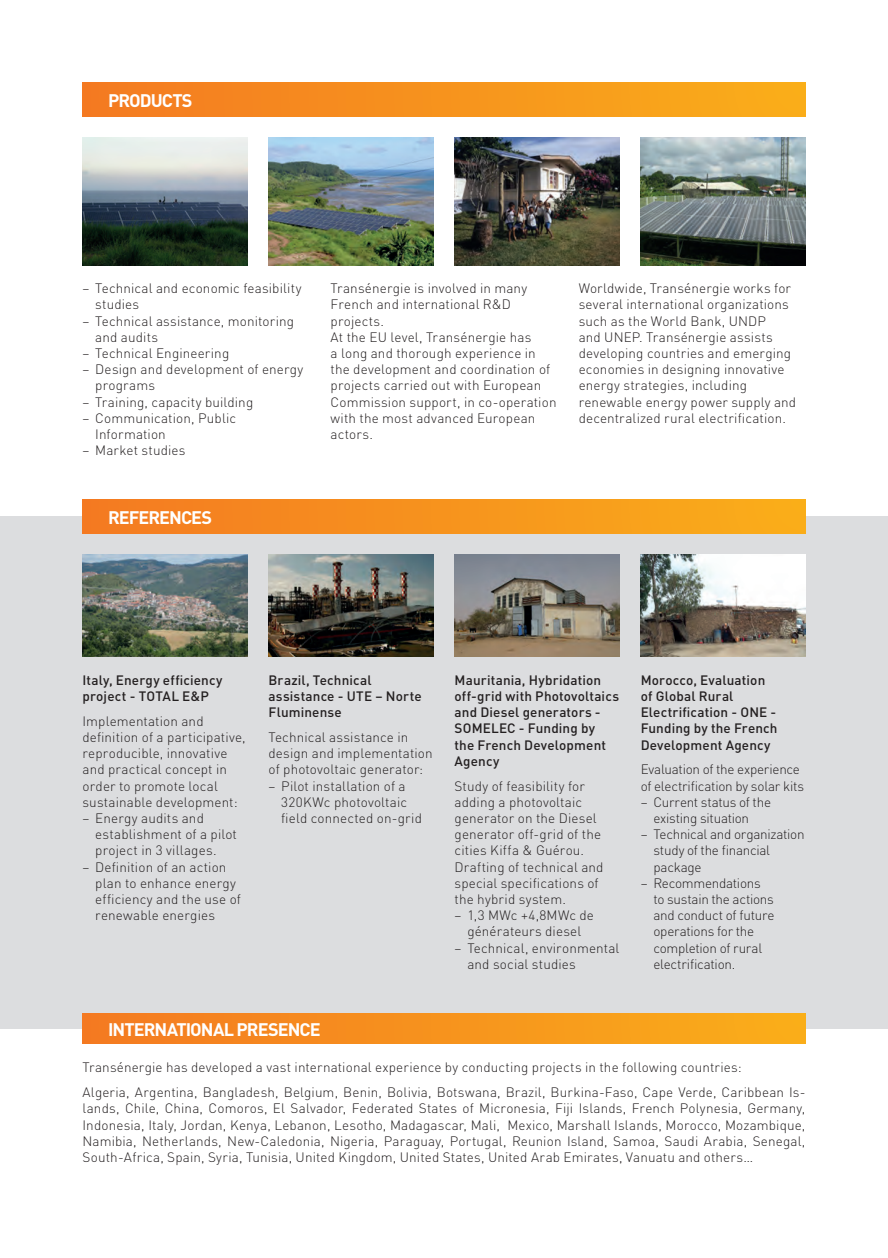
<style>
.page{position:relative;width:888px;height:1258px;background:#fff}
.page>*{position:absolute;margin:0;border:0;box-sizing:border-box;transform-origin:0 0}
.t1{font:700 18px "DIN";letter-spacing:-.05em;color:#fff}
.t2{font:300 13.5px/16.2px "DIN";letter-spacing:.01em;color:#231f20}
.t3{font:500 13.5px/16.2px "DIN";letter-spacing:.01em;color:#231f20}
.t4{font:300 13.5px "DIN";letter-spacing:-.02em;color:#231f20}
.t5{font:300 13.5px "DIN";letter-spacing:-.015em;color:#231f20}
</style>
<div class="page">
<div style="left:0;top:516px;width:888px;height:512px;background:#dcdddf"></div>
<div style="left:83px;top:83px;width:722px;height:34px;background:linear-gradient(to right,#f47921,#faae19)"></div>
<div style="left:83px;top:499px;width:722px;height:34px;background:linear-gradient(to right,#f47921,#faae19)"></div>
<div style="left:83px;top:1014px;width:722px;height:29px;background:linear-gradient(to right,#f47921,#faae19)"></div>
<img style="left:83px;top:554px;width:164px;height:103px">
<img style="left:269px;top:554px;width:164px;height:103px">
<img style="left:455px;top:554px;width:164px;height:103px">
<img style="left:641px;top:554px;width:164px;height:103px">
<img style="left:455px;top:138px;width:164px;height:127px">
<img style="left:641px;top:138px;width:164px;height:127px">
<img style="left:83px;top:138px;width:164px;height:127px">
<img style="left:269px;top:138px;width:164px;height:127px">
<h1 class="t1" style="left:108px;top:89px;width:86px">PRODUCTS</h1>
<p class="t2" style="left:83px;top:280px;width:220px">−− Technical and economic feasibility</p>
<p class="t2" style="left:95px;top:296px;width:46px">studies</p>
<p class="t2" style="left:83px;top:313px;width:213px">−− Technical assistance, monitoring</p>
<p class="t2" style="left:95px;top:329px;width:64px">and audits</p>
<p class="t2" style="left:83px;top:345px;width:148px">−− Technical Engineering</p>
<p class="t2" style="left:83px;top:361px;width:222px">−− Design and development of energy</p>
<p class="t2" style="left:95px;top:377px;width:61px">programs</p>
<p class="t2" style="left:83px;top:394px;width:172px">−− Training, capacity building</p>
<p class="t2" style="left:83px;top:410px;width:155px">−− Communication, Public</p>
<p class="t2" style="left:95px;top:426px;width:72px">Information</p>
<p class="t2" style="left:83px;top:442px;width:105px">−− Market studies</p>
<h1 class="t1" style="left:108px;top:505px;width:106px">REFERENCES</h1>
<p class="t2" style="left:331px;top:280px;width:227px">Transénergie is involved in many<br>French and international R&amp;D projects.<br>At the EU level, Transénergie has<br>a long and thorough experience in the development and coordination of projects carried out with European<br>Commission support, in co-operation with the most advanced European actors.</p>
<p class="t2" style="left:579px;top:280px;width:219px">Worldwide, Transénergie works for several international organizations such as the World Bank, UNDP<br>and UNEP. Transénergie assists developing countries and emerging economies in designing innovative energy strategies, including renewable energy power supply and decentralized rural electrification.</p>
<p class="t3" style="left:82px;top:671px;width:141px">Italy, Energy efficiency project - TOTAL E&amp;P</p>
<p class="t2" style="left:82px;top:713px;width:165px">Implementation and definition of a participative, reproducible, innovative and practical concept in order to promote local sustainable development:<br>−− Energy audits and</p>
<p class="t2" style="left:95px;top:826px;width:143px">establishment of a pilot</p>
<p class="t2" style="left:95px;top:842px;width:123px">project in 3 villages.</p>
<p class="t2" style="left:82px;top:858px;width:145px">−− Definition of an action</p>
<p class="t2" style="left:95px;top:875px;width:142px">plan to enhance energy</p>
<p class="t2" style="left:95px;top:891px;width:147px">efficiency and the use of</p>
<p class="t2" style="left:95px;top:907px;width:121px">renewable energies</p>
<p class="t3" style="left:269px;top:671px;width:155px">Brazil, Technical assistance - UTE – Norte<br>Fluminense</p>
<p class="t2" style="left:269px;top:729px;width:141px">Technical assistance in</p>
<p class="t2" style="left:269px;top:745px;width:166px">design and implementation</p>
<p class="t2" style="left:269px;top:761px;width:156px">of photovoltaic generator:</p>
<p class="t2" style="left:269px;top:777px;width:139px">−− Pilot installation of a</p>
<p class="t2" style="left:281px;top:794px;width:127px">320KWc photovoltaic</p>
<p class="t2" style="left:281px;top:810px;width:142px">field connected on-grid</p>
<h1 class="t1" style="left:108px;top:1018px;width:214px">INTERNATIONAL PRESENCE</h1>
<p class="t3" style="left:455px;top:671px;width:166px">Mauritania, Hybridation off-grid with Photovoltaics and Diesel generators -<br>SOMELEC - Funding by<br>the French Development<br>Agency</p>
<p class="t2" style="left:455px;top:777px;width:132px">Study of feasibility for</p>
<p class="t2" style="left:455px;top:794px;width:129px">adding a photovoltaic</p>
<p class="t2" style="left:455px;top:810px;width:144px">generator on the Diesel</p>
<p class="t2" style="left:455px;top:826px;width:148px">generator off-grid of the</p>
<p class="t2" style="left:455px;top:842px;width:131px">cities Kiffa &amp; Guérou.</p>
<p class="t2" style="left:455px;top:858px;width:150px">Drafting of technical and</p>
<p class="t2" style="left:455px;top:875px;width:146px">special specifications of</p>
<p class="t2" style="left:455px;top:891px;width:113px">the hybrid system.</p>
<p class="t2" style="left:455px;top:907px;width:141px">−− 1,3 MWc +4,8MWc de</p>
<p class="t2" style="left:467px;top:923px;width:115px">générateurs diesel</p>
<p class="t2" style="left:455px;top:939px;width:166px">−− Technical, environmental</p>
<p class="t2" style="left:467px;top:956px;width:110px">and social studies</p>
<p class="t3" style="left:641px;top:671px;width:138px">Morocco, Evaluation of Global Rural<br>Electrification - ONE -<br>Funding by the French<br>Development Agency</p>
<p class="t4" style="left:641px;top:761px;width:161px">Evaluation of the experience</p>
<p class="t5" style="left:641px;top:777px;width:165px">of electrification by solar kits</p>
<p class="t4" style="left:641px;top:793px;width:132px">−− Current status of the</p>
<p class="t4" style="left:653px;top:810px;width:97px">existing situation</p>
<p class="t4" style="left:641px;top:826px;width:165px">−− Technical and organization</p>
<p class="t4" style="left:653px;top:842px;width:118px">study of the financial</p>
<p class="t4" style="left:653px;top:858px;width:50px">package</p>
<p class="t4" style="left:641px;top:874px;width:122px">−− Recommendations</p>
<p class="t4" style="left:653px;top:891px;width:122px">to sustain the actions</p>
<p class="t4" style="left:653px;top:907px;width:123px">and conduct of future</p>
<p class="t4" style="left:653px;top:923px;width:102px">operations for the</p>
<p class="t4" style="left:653px;top:939px;width:110px">completion of rural</p>
<p class="t4" style="left:653px;top:955px;width:83px">electrification.</p>
<p class="t2" style="left:83px;top:1055px;width:724px;line-height:24.8px">Transénergie has developed a vast international experience by conducting projects in the following countries:<br>Algeria, Argentina, Bangladesh, Belgium, Benin, Bolivia, Botswana, Brazil, Burkina-Faso, Cape Verde, Caribbean Is-</p>
<p class="t2" style="left:82px;top:1100px;width:724px;text-align:justify">lands, Chile, China, Comoros, El Salvador, Federated States of Micronesia, Fiji Islands, French Polynesia, Germany, Indonesia, Italy, Jordan, Kenya, Lebanon, Lesotho, Madagascar, Mali, Mexico, Marshall Islands, Morocco, Mozambique, Namibia, Netherlands, New-Caledonia, Nigeria, Paraguay, Portugal, Reunion Island, Samoa, Saudi Arabia, Senegal, South-Africa, Spain, Syria, Tunisia, United Kingdom, United States, United Arab Emirates, Vanuatu and others…</p>
</div>
